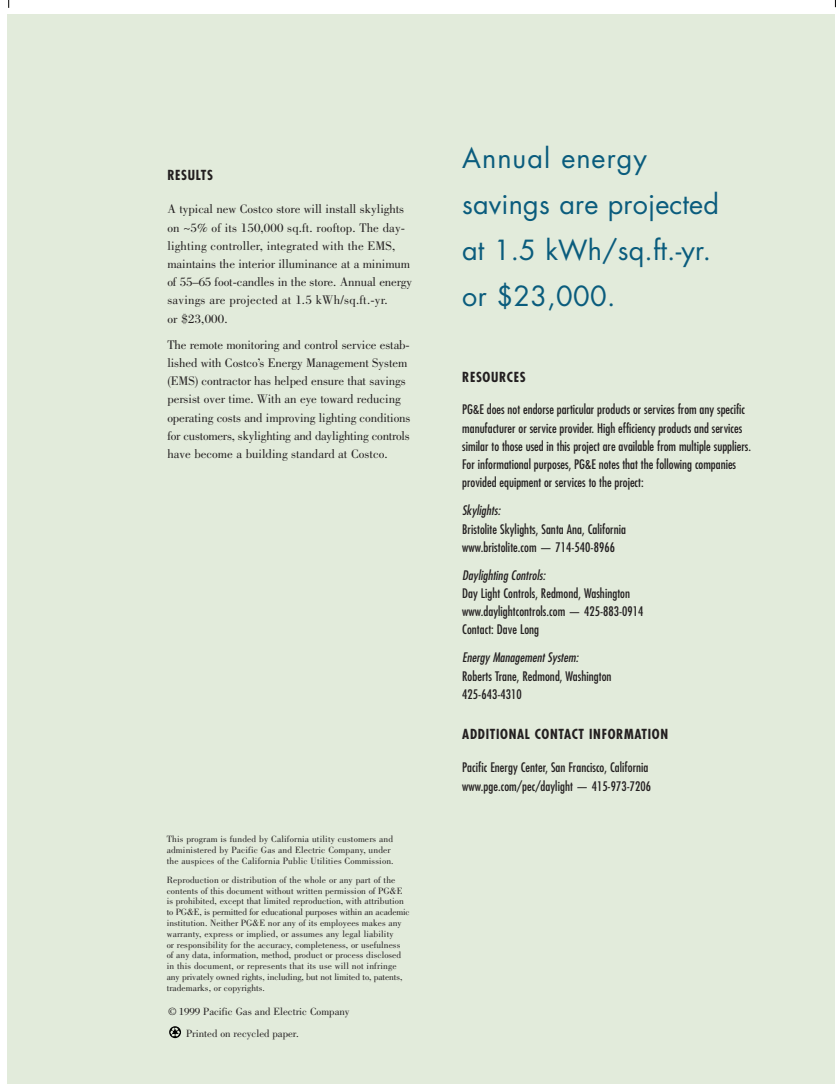
<style>
.page{position:relative;width:837px;height:1084px;background:#fff}
.page>*{position:absolute;margin:0;border:0;box-sizing:border-box;transform-origin:0 0}
.t1{font:27px/46px "Futura";letter-spacing:.005em;color:#0a5c7d}
.t2{font:700 condensed 13.5px "Futura";letter-spacing:.05em;color:#231f20}
.t3{font:condensed 12.9px/18.1px "Futura";color:#231f20}
.t4{font:12.9px/18.1px "Bodoni";letter-spacing:-.01em;color:#231f20}
.t5{font:italic condensed 12.9px "Futura";color:#231f20}
.t6{font:10.8px "Bodoni";color:#231f20}
.t7{font:9.45px/10.8px "Bodoni";letter-spacing:.005em;color:#231f20}
</style>
<div class="page">
<div style="left:7px;top:15px;width:828px;height:1068px;background:#e2ebdb"></div>
<svg style="left:169px;top:1026px;width:12px;height:12px"></svg>
<h2 class="t2" style="left:167px;top:169px;width:47px">RESULTS</h2>
<p class="t4" style="left:167px;top:201px;width:246px">A typical new Costco store will install skylights on ~5% of its 150,000 sq.ft. rooftop. The day&shy;lighting controller, integrated with the EMS, maintains the interior illuminance at a minimum of 55–65 foot-candles in the store. Annual energy savings are projected at 1.5 kWh/sq.ft.-yr.<br>or $23,000.</p>
<p class="t4" style="left:167px;top:336px;width:244px">The remote monitoring and control service estab&shy;lished with Costco’s Energy Management System (EMS) contractor has helped ensure that savings persist over time. With an eye toward reducing operating costs and improving lighting conditions for customers, skylighting and daylighting controls have become a building standard at Costco.</p>
<p class="t7" style="left:167px;top:834px;width:228px">This program is funded by California utility customers and administered by Pacific Gas and Electric Company, under the auspices of the California Public Utilities Commission.</p>
<p class="t7" style="left:167px;top:875px;width:244px">Reproduction or distribution of the whole or any part of the contents of this document without written permission of PG&amp;E is prohibited, except that limited reproduction, with attribution to PG&amp;E, is permitted for educational purposes within an academic institution. Neither PG&amp;E nor any of its employees makes any warranty, express or implied, or assumes any legal liability<br>or responsibility for the accuracy, completeness, or usefulness<br>of any data, information, method, product or process disclosed in this document, or represents that its use will not infringe any privately owned rights, including, but not limited to, patents, trademarks, or copyrights.</p>
<p class="t6" style="left:168px;top:1007px;width:183px">© 1999 Pacific Gas and Electric Company</p>
<p class="t6" style="left:186px;top:1029px;width:114px">Printed on recycled paper.</p>
<p class="t1" style="left:462px;top:137px;width:258px">Annual energy savings are projected at 1.5 kWh/sq.ft.-yr. or $23,000.</p>
<h2 class="t2" style="left:462px;top:370px;width:65px">RESOURCES</h2>
<p class="t3" style="left:462px;top:401px;width:290px">PG&amp;E does not endorse particular products or services from any specific manufacturer or service provider. High efficiency products and services similar to those used in this project are available from multiple suppliers.<br>For informational purposes, PG&amp;E notes that the following companies provided equipment or services to the project:</p>
<h3 class="t5" style="left:462px;top:504px;width:42px">Sky lights:</h3>
<p class="t3" style="left:462px;top:520px;width:165px">Bristolite Skylights, Santa Ana, California www.bristolite.com — 714-540-8966</p>
<h3 class="t5" style="left:462px;top:569px;width:87px">Daylighting Controls:</h3>
<p class="t3" style="left:462px;top:585px;width:183px">Day Light Controls, Redmond, Washington www.daylightcontrols.com — 425-883-0914</p>
<p class="t3" style="left:462px;top:621px;width:78px">Contact: Dave Long</p>
<h3 class="t5" style="left:462px;top:651px;width:120px">Energy Management System:</h3>
<p class="t3" style="left:462px;top:667px;width:151px">Roberts Trane, Redmond, Washington<br>425-643-4310</p>
<h2 class="t2" style="left:462px;top:728px;width:207px">ADDITIONAL CONTACT INFORMATION</h2>
<p class="t3" style="left:462px;top:759px;width:190px">Pacific Energy Center, San Francisco, California www.pge.com/pec/daylight — 415-973-7206</p>
</div>
